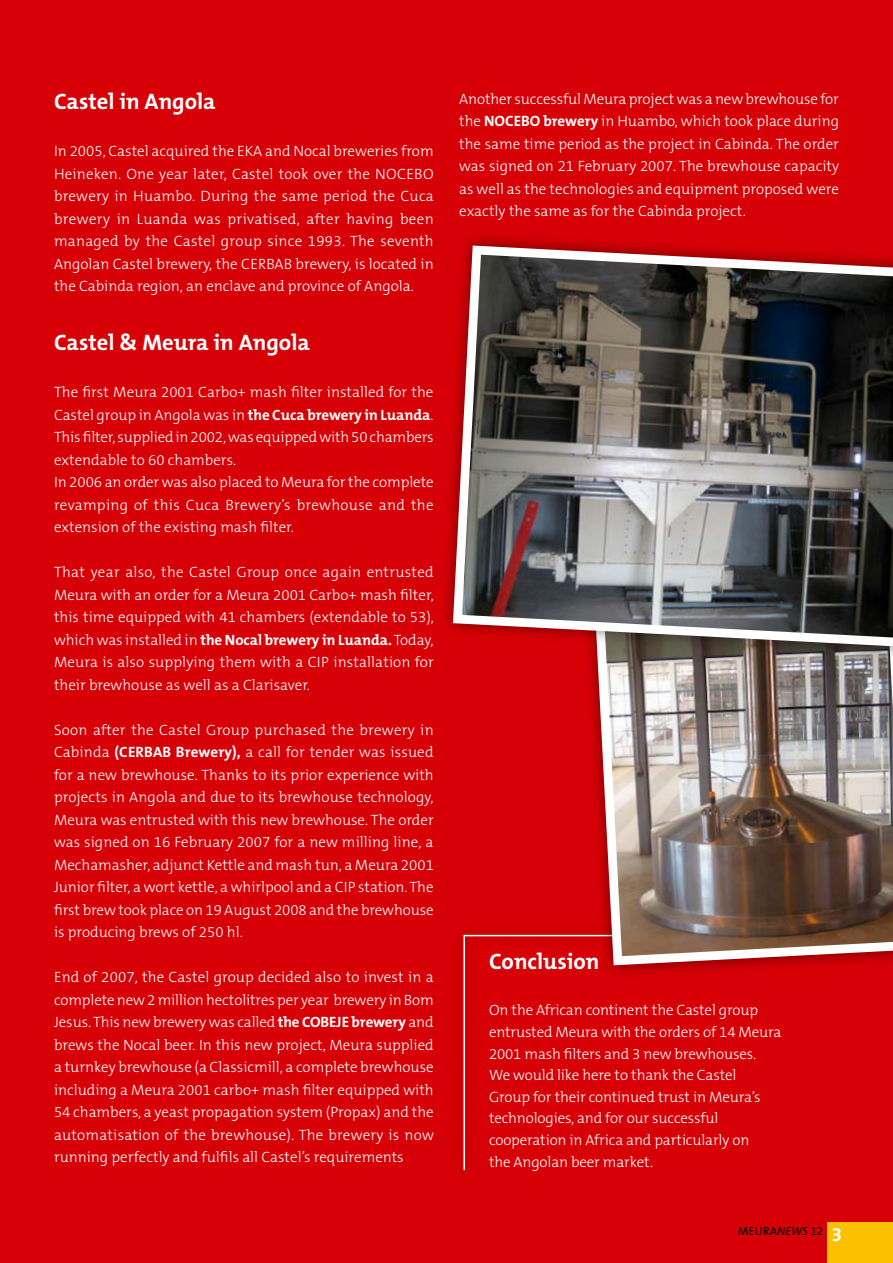
<style>
.page{position:relative;width:893px;height:1263px;background:#d60006}
.page>*{position:absolute;margin:0;border:0;box-sizing:border-box;transform-origin:0 0}
.t1{font:700 22.5px "The Mix B7";color:#fff}
.t2{font:300 15px/22.5px "The Mix B3";letter-spacing:-.005em;color:#fff;text-align:justify}
.t3{font:12px "The Mix B5 Plain";color:#000}
.s1{font-family:"The Mix B7";font-weight:700}
.s2{font-style:italic}
.s3{font-family:"The Mix B7";font-weight:700;font-size:19.5px;color:#fff}
</style>
<div class="page">
<div style="left:828px;top:1222px;width:65px;height:41px;background:#fbc100"></div>
<svg style="left:463px;top:934px;width:118px;height:237px"></svg>
<img style="left:591px;top:660px;width:302px;height:310px">
<div style="left:438px;top:231px;width:455px;height:429px;background:#000;opacity:.5"></div>
<img style="left:448px;top:241px;width:445px;height:411px">
<h1 class="t1" style="left:54px;top:89px;width:163px">Castel in Angola</h1>
<p class="t2" style="left:54px;top:141px;width:381px">In 2005, Castel acquired the EKA and Nocal breweries from Heineken. One year later, Castel took over the NOCEBO brewery in Huambo. During the same period the Cuca brewery in Luanda was privatised, after having been managed by the Castel group since 1993. The seventh Angolan Castel brewery, the CERBAB brewery, is located in the Cabinda region, an enclave and province of Angola.</p>
<h1 class="t1" style="left:54px;top:330px;width:257px">Castel &amp; Meura in Angola</h1>
<p class="t2" style="left:54px;top:381px;width:381px;text-align:left">The first Meura 2001 Carbo+ mash filter installed for the Castel group in Angola was in <span class="s1">the Cuca brewery in Luanda</span>.<br>This filter, supplied in 2002, was equipped with 50 chambers extendable to 60 chambers.<br>In 2006 an order was also placed to Meura for the complete revamping of this Cuca Brewery’s brewhouse and the extension of the existing mash filter.</p>
<p class="t2" style="left:54px;top:561px;width:381px">That year also, the Castel Group once again entrusted Meura with an order for a Meura 2001 Carbo+ mash filter, this time equipped with 41 chambers (extendable to 53), which was installed in <span class="s1">the Nocal brewery in Luanda.</span> Today, Meura is also supplying them with a CIP installation for their brewhouse as well as a Clarisaver.</p>
<p class="t2" style="left:54px;top:719px;width:381px">Soon after the Castel Group purchased the brewery in Cabinda <span class="s1">(CERBAB Brewery),</span> a call for tender was issued for a new brewhouse. Thanks to its prior experience with projects in Angola and due to its brewhouse technology, Meura was entrusted with this new brewhouse. The order was signed on 16 February 2007 for a new milling line, a Mechamasher, adjunct Kettle and mash tun, a Meura 2001<br>Junior filter, a wort kettle, a whirlpool and a CIP station. The first brew took place on 19 August 2008 and the brewhouse is producing brews of 250 hl.</p>
<p class="t2" style="left:54px;top:966px;width:381px">End of 2007, the Castel group decided also to invest in a complete new 2 million hectolitres per year brewery in Bom Jesus. This new brewery was called <span class="s1">the COBEJE brewery</span> and brews the Nocal beer. In this new project, Meura supplied a turnkey brewhouse (a Classicmill, a complete brewhouse including a Meura 2001 carbo+ mash filter equipped with 54 chambers, a yeast propagation system (Propax) and the automatisation of the brewhouse). The brewery is now running perfectly and fulfils all Castel’s requirements</p>
<p class="t2" style="left:459px;top:88px;width:381px">Another successful Meura project was a new brewhouse for the <span class="s1">NOCEBO brewery</span> in Huambo, which took place during the same time period as the project in Cabinda. The order was signed on 21 February 2007. The brewhouse capacity as well as the technologies and equipment proposed were exactly the same as for the Cabinda project.</p>
<h1 class="t1" style="left:489px;top:949px;width:112px">Conclusion</h1>
<p class="t2" style="left:489px;top:1000px;width:294px;line-height:21.6px;text-align:left">On the African continent the Castel group entrusted Meura with the orders of 14 Meura 2001 mash filters and 3 new brewhouses.<br>We would like here to thank the Castel<br>Group for their continued trust in Meura’s technologies, and for our successful cooperation in Africa and particularly on<br>the Angolan beer market.</p>
<p class="t3" style="left:738px;top:1224px;width:106px">MEURA<span class="s2">NEWS</span> 12 <span class="s3">3</span></p>
</div>
